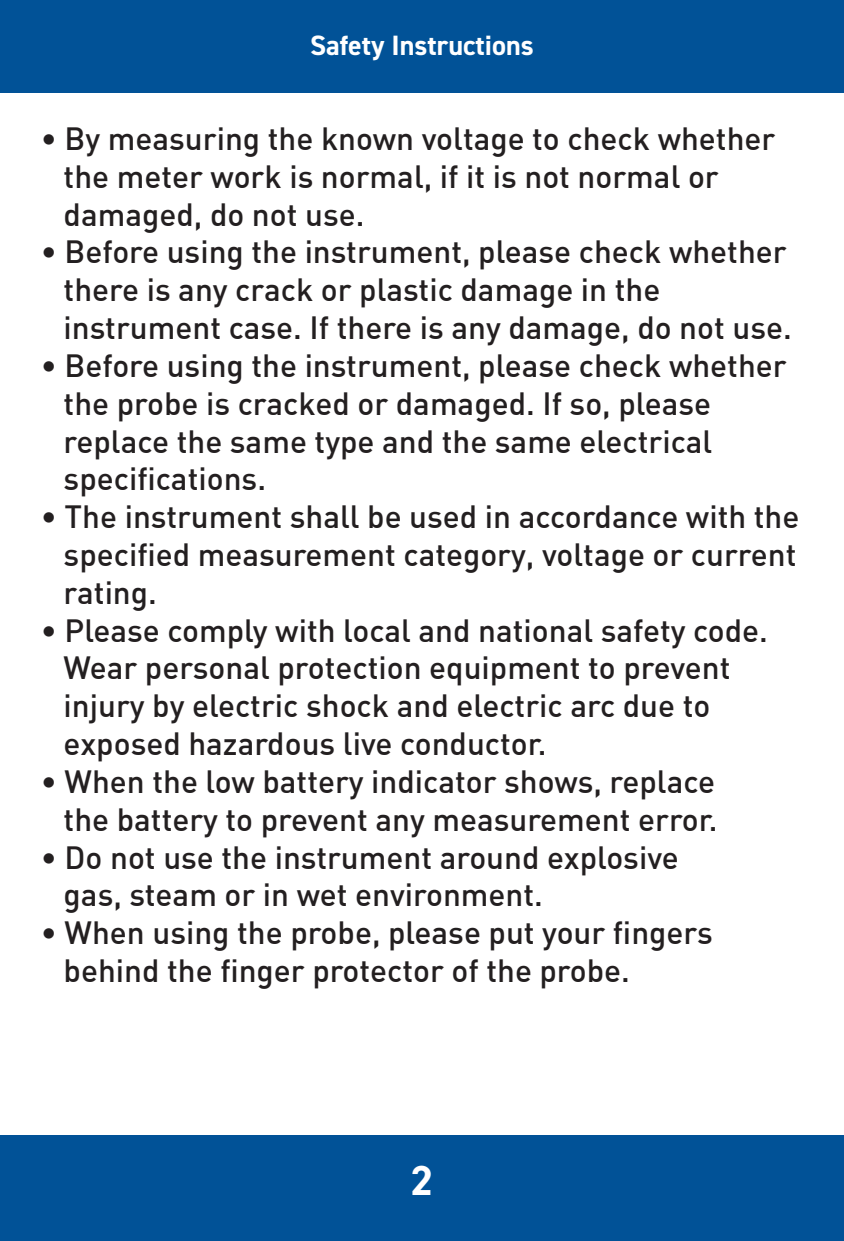
<style>
.page{position:relative;width:844px;height:1241px;background:#fff}
.page>*{position:absolute;margin:0;border:0;box-sizing:border-box;transform-origin:0 0}
.t1{font:700 42px "DIN2014";color:#fff}
.t2{font:500 31.5px "DIN";color:#231f20}
.t3{font:700 28px "DIN2014";color:#fff}
</style>
<div class="page">
<div style="left:0;top:0;width:843px;height:93px;background:#015297"></div>
<div style="left:0;top:1135px;width:843px;height:105px;background:#015297"></div>
<p class="t3" style="left:310px;top:27px;width:225px">Safety Instructions</p>
<p class="t2" style="left:41px;top:118px;width:735px">• By measuring the known voltage to check whether</p>
<p class="t2" style="left:64px;top:156px;width:656px">the meter work is normal, if it is not normal or</p>
<p class="t2" style="left:64px;top:194px;width:302px">damaged, do not use.</p>
<p class="t2" style="left:41px;top:232px;width:747px">• Before using the instrument, please check whether</p>
<p class="t2" style="left:64px;top:270px;width:598px">there is any crack or plastic damage in the</p>
<p class="t2" style="left:64px;top:307px;width:729px">instrument case. If there is any damage, do not use.</p>
<p class="t2" style="left:41px;top:345px;width:747px">• Before using the instrument, please check whether</p>
<p class="t2" style="left:64px;top:383px;width:649px">the probe is cracked or damaged. If so, please</p>
<p class="t2" style="left:64px;top:421px;width:650px">replace the same type and the same electrical</p>
<p class="t2" style="left:64px;top:459px;width:204px">specifications.</p>
<p class="t2" style="left:41px;top:496px;width:759px">• The instrument shall be used in accordance with the</p>
<p class="t2" style="left:64px;top:534px;width:734px">specified measurement category, voltage or current</p>
<p class="t2" style="left:64px;top:572px;width:95px">rating.</p>
<p class="t2" style="left:41px;top:610px;width:728px">• Please comply with local and national safety code.</p>
<p class="t2" style="left:64px;top:648px;width:668px">Wear personal protection equipment to prevent</p>
<p class="t2" style="left:64px;top:685px;width:648px">injury by electric shock and electric arc due to</p>
<p class="t2" style="left:64px;top:723px;width:484px">exposed hazardous live conductor.</p>
<p class="t2" style="left:41px;top:761px;width:675px">• When the low battery indicator shows, replace</p>
<p class="t2" style="left:64px;top:799px;width:655px">the battery to prevent any measurement error.</p>
<p class="t2" style="left:41px;top:837px;width:639px">• Do not use the instrument around explosive</p>
<p class="t2" style="left:64px;top:874px;width:481px">gas, steam or in wet environment.</p>
<p class="t2" style="left:41px;top:912px;width:673px">• When using the probe, please put your fingers</p>
<p class="t2" style="left:64px;top:950px;width:567px">behind the finger protector of the probe.</p>
<p class="t1" style="left:410px;top:1152px;width:24px">2</p>
</div>
